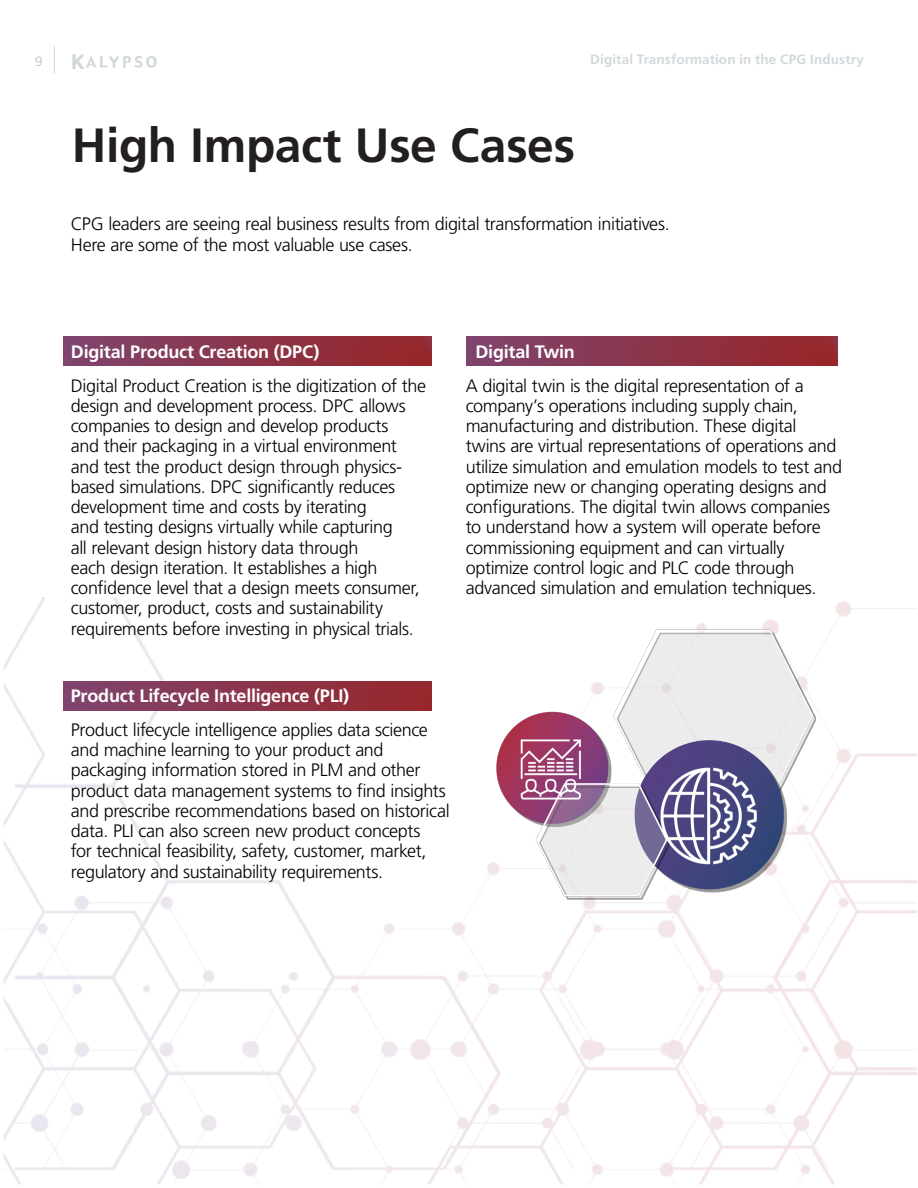
<style>
.page{position:relative;width:918px;height:1188px;background:#fff}
.page>*{position:absolute;margin:0;border:0;box-sizing:border-box;transform-origin:0 0}
.Headline{font:700 48px "Frutiger LT Std";letter-spacing:-.005em;color:#231f20}
.Body_Text_Reversed{font:300 18px/20.2px "Frutiger LT Std";letter-spacing:-.02em;color:#000}
.Body_Text_Reversed-2{font:700 18px "Frutiger LT Std";letter-spacing:-.01em;color:#fff}
.t1{font:700 13.5px "Frutiger LT Std";letter-spacing:.01em;color:#d2d8db}
.t2{font:300 13.5px "Frutiger LT Std";color:#babebf}
</style>
<div class="page">
<img style="left:3px;top:598px;width:914px;height:586px">
<div style="left:63px;top:336px;width:369px;height:29px;background:linear-gradient(to right,#7f446e,#972528)"></div>
<div style="left:63px;top:681px;width:369px;height:30px;background:linear-gradient(to right,#7e446f,#97262a)"></div>
<div style="left:467px;top:336px;width:370px;height:29px;background:linear-gradient(to right,#7f446d,#972628)"></div>
<img style="left:497px;top:630px;width:319px;height:270px">
<svg style="left:72px;top:54px;width:85px;height:15px"></svg>
<svg style="left:54px;top:45px;width:1px;height:29px"></svg>
<p class="t2" style="left:35px;top:54px;width:9px">9</p>
<p class="t1" style="left:590px;top:51px;width:275px">Digital Transformation in the CPG Industry</p>
<p class="Headline" style="left:72px;top:117px;width:505px">High Impact Use Cases</p>
<p class="Body_Text_Reversed" style="left:71px;top:213px;width:600px">CPG leaders are seeing real business results from digital transformation initiatives.</p>
<p class="Body_Text_Reversed" style="left:71px;top:234px;width:343px">Here are some of the most valuable use cases.</p>
<p class="Body_Text_Reversed-2" style="left:71px;top:341px;width:250px">Digital Product Creation (DPC)</p>
<p class="Body_Text_Reversed" style="left:71px;top:375px;width:357px">Digital Product Creation is the digitization of the design and development process. DPC allows companies to design and develop products<br>and their packaging in a virtual environment and test the product design through physics&shy;based simulations. DPC significantly reduces development time and costs by iterating<br>and testing designs virtually while capturing<br>all relevant design history data through<br>each design iteration. It establishes a high confidence level that a design meets consumer, customer, product, costs and sustainability requirements before investing in physical trials.</p>
<p class="Body_Text_Reversed-2" style="left:475px;top:341px;width:101px">Digital Twin</p>
<p class="Body_Text_Reversed" style="left:466px;top:375px;width:378px">A digital twin is the digital representation of a company’s operations including supply chain, manufacturing and distribution. These digital<br>twins are virtual representations of operations and utilize simulation and emulation models to test and optimize new or changing operating designs and configurations. The digital twin allows companies to understand how a system will operate before commissioning equipment and can virtually optimize control logic and PLC code through advanced simulation and emulation techniques.</p>
<p class="Body_Text_Reversed-2" style="left:71px;top:685px;width:280px">Product Lifecycle Intelligence (PLI)</p>
<p class="Body_Text_Reversed" style="left:71px;top:720px;width:380px">Product lifecycle intelligence applies data science and machine learning to your product and packaging information stored in PLM and other product data management systems to find insights and prescribe recommendations based on historical data. PLI can also screen new product concepts<br>for technical feasibility, safety, customer, market, regulatory and sustainability requirements.</p>
</div>
